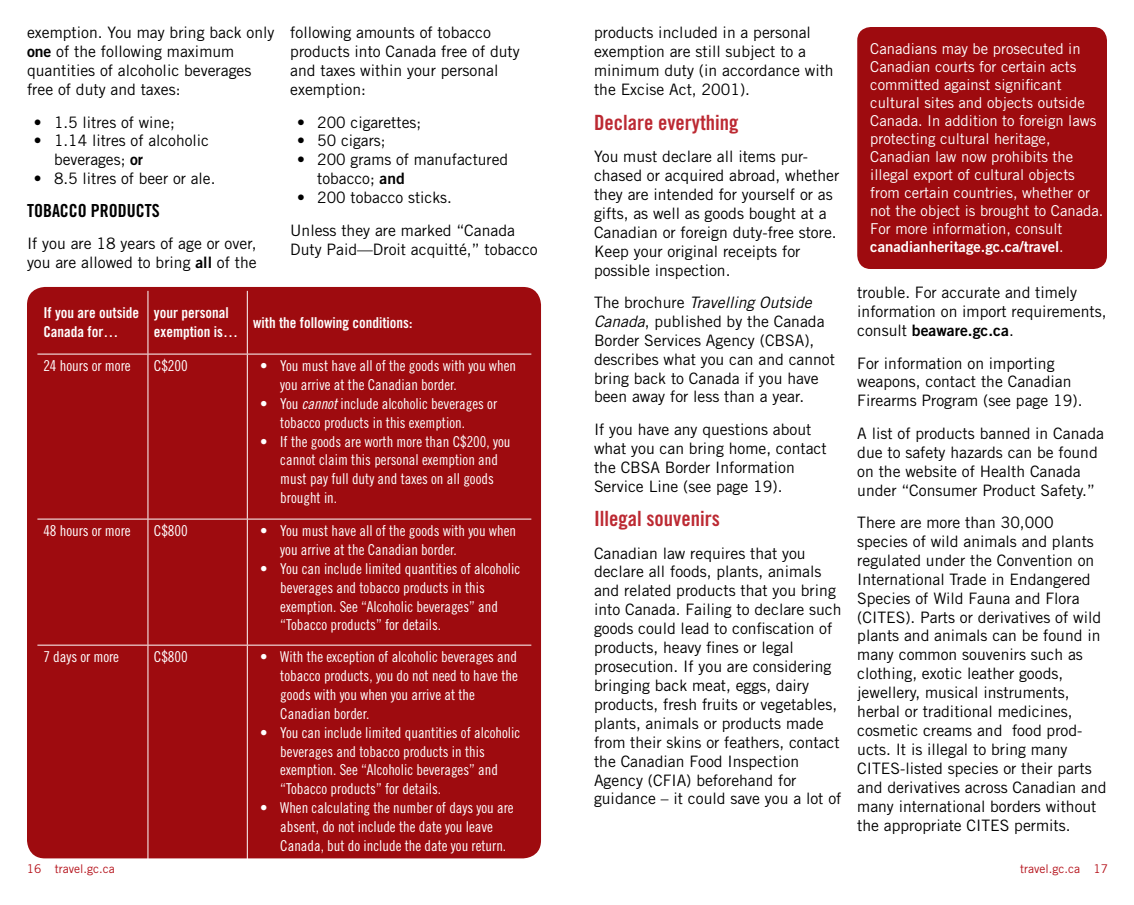
<style>
.page{position:relative;width:1134px;height:905px;background:#fff}
.page>*{position:absolute;margin:0;border:0;box-sizing:border-box;transform-origin:0 0}
.t1{font:21px "Trade Gothic LT Std Bd Cn 20";color:#bc2932}
.t2{font:18px "Trade Gothic LT Std Bd Cn 20";color:#000}
.t3{font:15.75px/18.9px "Trade Gothic LT Std";color:#000}
.t4{font:15.75px "Trade Gothic LT Std Bd 2";color:#000}
.t5{font:15px/18.9px "Trade Gothic LT Std Cn 18";color:#fff}
.t6{font:15px/18px "Trade Gothic LT Std";color:#fff}
.t7{font:15px/18.9px "Trade Gothic LT Std Bd Cn 20";color:#fff}
.t8{font:15px "Trade Gothic LT Std Bd 2";color:#fff}
.t9{font:12px "Trade Gothic LT Std";color:#b5121b}
.s1{font-family:"Trade Gothic LT Std Bd 2"}
.s2{font-family:"Trade Gothic LT Std Cn 18 Obl"}
.s3{font-style:italic}
.s4{font-family:"Trade Gothic LT Std"}
</style>
<div class="page">
<div style="left:857px;top:27px;width:250px;height:242px;background:#9e0b0f;border-radius:14px"></div>
<div style="left:27px;top:287px;width:514px;height:571px;background:#9e0b0f;border-radius:18px"></div>
<hr style="left:148px;top:291px;width:1px;height:63px;background:#fff">
<hr style="left:247px;top:291px;width:1px;height:63px;background:#fff">
<hr style="left:37px;top:354px;width:111px;height:1px;background:#fff">
<hr style="left:148px;top:354px;width:99px;height:1px;background:#fff">
<hr style="left:148px;top:354px;width:1px;height:164px;background:#fff">
<hr style="left:247px;top:354px;width:284px;height:1px;background:#fff">
<hr style="left:247px;top:354px;width:1px;height:164px;background:#fff">
<hr style="left:37px;top:518px;width:111px;height:1px;background:#fff">
<hr style="left:148px;top:518px;width:99px;height:1px;background:#fff">
<hr style="left:148px;top:519px;width:1px;height:125px;background:#fff">
<hr style="left:247px;top:518px;width:284px;height:1px;background:#fff">
<hr style="left:247px;top:519px;width:1px;height:125px;background:#fff">
<hr style="left:37px;top:644px;width:111px;height:1px;background:#fff">
<hr style="left:148px;top:644px;width:99px;height:1px;background:#fff">
<hr style="left:148px;top:645px;width:1px;height:214px;background:#fff">
<hr style="left:247px;top:644px;width:284px;height:1px;background:#fff">
<hr style="left:247px;top:645px;width:1px;height:214px;background:#fff">
<p class="t3" style="left:27px;top:23px;width:249px">exemption. You may bring back only <span class="s1">one</span> of the following maximum quantities of alcoholic beverages free of duty and taxes:</p>
<p class="t3" style="left:34px;top:112px;width:143px">• 1.5 litres of wine;</p>
<p class="t3" style="left:54px;top:131px;width:157px;text-indent:-20px">• 1.14 litres of alcoholic beverages; <span class="s1">or</span></p>
<p class="t3" style="left:34px;top:169px;width:183px">• 8.5 litres of beer or ale.</p>
<p class="t2" style="left:27px;top:199px;width:134px">TOBACCO PRODUCTS</p>
<p class="t3" style="left:27px;top:234px;width:231px">If you are 18 years of age or over, you are allowed to bring <span class="s1">all</span> of the</p>
<p class="t3" style="left:290px;top:23px;width:231px">following amounts of tobacco products into Canada free of duty and taxes within your personal exemption:</p>
<p class="t3" style="left:297px;top:112px;width:126px">• 200 cigarettes;</p>
<p class="t3" style="left:297px;top:131px;width:90px">• 50 cigars;</p>
<p class="t3" style="left:317px;top:150px;width:192px;text-indent:-20px">• 200 grams of manufactured tobacco; <span class="s1">and</span></p>
<p class="t3" style="left:290px;top:181px;width:226px;line-height:32.4px;text-indent:7px">• 200 tobacco sticks.<br>Unless they are marked “Canada</p>
<p class="t3" style="left:290px;top:239px;width:249px">Duty Paid—Droit acquitté,” tobacco</p>
<p class="t7" style="left:43px;top:303px;width:97px">If you are outside<br>Canada for…</p>
<p class="t7" style="left:154px;top:303px;width:86px">your personal exemption is…</p>
<p class="t7" style="left:253px;top:313px;width:161px">with the following conditions:</p>
<p class="t5" style="left:43px;top:356px;width:89px">24 hours or more</p>
<p class="t5" style="left:154px;top:356px;width:35px">C$200</p>
<p class="t5" style="left:280px;top:356px;width:237px;text-indent:-20px">• You must have all of the goods with you when you arrive at the Canadian border.</p>
<p class="t5" style="left:280px;top:394px;width:218px;text-indent:-20px">• You <span class="s2">cannot</span> include alcoholic beverages or tobacco products in this exemption.</p>
<p class="t5" style="left:280px;top:431px;width:232px;text-indent:-20px">• If the goods are worth more than C$200, you cannot claim this personal exemption and must pay full duty and taxes on all goods brought in.</p>
<p class="t5" style="left:43px;top:521px;width:89px">48 hours or more</p>
<p class="t5" style="left:154px;top:521px;width:35px">C$800</p>
<p class="t5" style="left:280px;top:521px;width:237px;text-indent:-20px">• You must have all of the goods with you when you arrive at the Canadian border.</p>
<p class="t5" style="left:280px;top:558px;width:241px;text-indent:-20px">• You can include limited quantities of alcoholic beverages and tobacco products in this exemption. See “Alcoholic beverages” and “Tobacco products” for details.</p>
<p class="t5" style="left:43px;top:647px;width:77px">7 days or more</p>
<p class="t5" style="left:154px;top:647px;width:35px">C$800</p>
<p class="t5" style="left:280px;top:647px;width:239px;text-indent:-20px">• With the exception of alcoholic beverages and tobacco products, you do not need to have the goods with you when you arrive at the Canadian border.</p>
<p class="t5" style="left:280px;top:722px;width:241px;text-indent:-20px">• You can include limited quantities of alcoholic beverages and tobacco products in this exemption. See “Alcoholic beverages” and “Tobacco products” for details.</p>
<p class="t5" style="left:280px;top:798px;width:235px;text-indent:-20px">• When calculating the number of days you are absent, do not include the date you leave<br>Canada, but do include the date you return.</p>
<p class="t3" style="left:594px;top:23px;width:241px">products included in a personal exemption are still subject to a minimum duty (in accordance with the Excise Act, 2001).</p>
<h1 class="t1" style="left:594px;top:109px;width:146px">Declare everything</h1>
<p class="t3" style="left:594px;top:147px;width:247px">You must declare all items pur&shy;chased or acquired abroad, whether they are intended for yourself or as gifts, as well as goods bought at a<br>Canadian or foreign duty-free store.<br>Keep your original receipts for possible inspection.</p>
<p class="t3" style="left:594px;top:293px;width:243px">The brochure <span class="s3">Travelling Outside<br>Canada</span>, published by the Canada<br>Border Services Agency (CBSA), describes what you can and cannot bring back to Canada if you have been away for less than a year.</p>
<p class="t3" style="left:594px;top:419px;width:234px">If you have any questions about what you can bring home, contact the CBSA Border Information<br>Service Line (see page 19).</p>
<h1 class="t1" style="left:594px;top:506px;width:127px">Illegal souvenirs</h1>
<p class="t3" style="left:594px;top:543px;width:249px">Canadian law requires that you declare all foods, plants, animals and related products that you bring into Canada. Failing to declare such goods could lead to confiscation of products, heavy fines or legal prosecution. If you are considering bringing back meat, eggs, dairy products, fresh fruits or vegetables, plants, animals or products made from their skins or feathers, contact the Canadian Food Inspection Agency (CFIA) beforehand for guidance – it could save you a lot of</p>
<p class="t6" style="left:870px;top:39px;width:235px">Canadians may be prosecuted in Canadian courts for certain acts committed against significant cultural sites and objects outside Canada. In addition to foreign laws protecting cultural heritage, Canadian law now prohibits the illegal export of cultural objects from certain countries, whether or not the object is brought to Canada.<br>For more information, consult</p>
<p class="t8" style="left:870px;top:237px;width:195px">canadianheritage.gc.ca/travel<span class="s4">.</span></p>
<p class="t3" style="left:857px;top:283px;width:251px">trouble. For accurate and timely information on import requirements,</p>
<p class="t4" style="left:857px;top:321px;width:158px"><span class="s4">consult</span> beaware.gc.ca<span class="s4">.</span></p>
<p class="t3" style="left:857px;top:353px;width:227px">For information on importing weapons, contact the Canadian<br>Firearms Program (see page 19).</p>
<p class="t3" style="left:857px;top:423px;width:248px">A list of products banned in Canada due to safety hazards can be found on the website of Health Canada under “Consumer Product Safety.”</p>
<p class="t3" style="left:857px;top:512px;width:251px">There are more than 30,000 species of wild animals and plants regulated under the Convention on International Trade in Endangered Species of Wild Fauna and Flora (CITES). Parts or derivatives of wild plants and animals can be found in many common souvenirs such as clothing, exotic leather goods, jewellery, musical instruments, herbal or traditional medicines, cosmetic creams and food prod&shy;ucts. It is illegal to bring many CITES-listed species or their parts and derivatives across Canadian and many international borders without the appropriate CITES permits.</p>
<p class="t9" style="left:27px;top:861px;width:89px">16 travel.gc.ca</p>
<p class="t9" style="left:1020px;top:861px;width:89px">travel.gc.ca 17</p>
</div>
